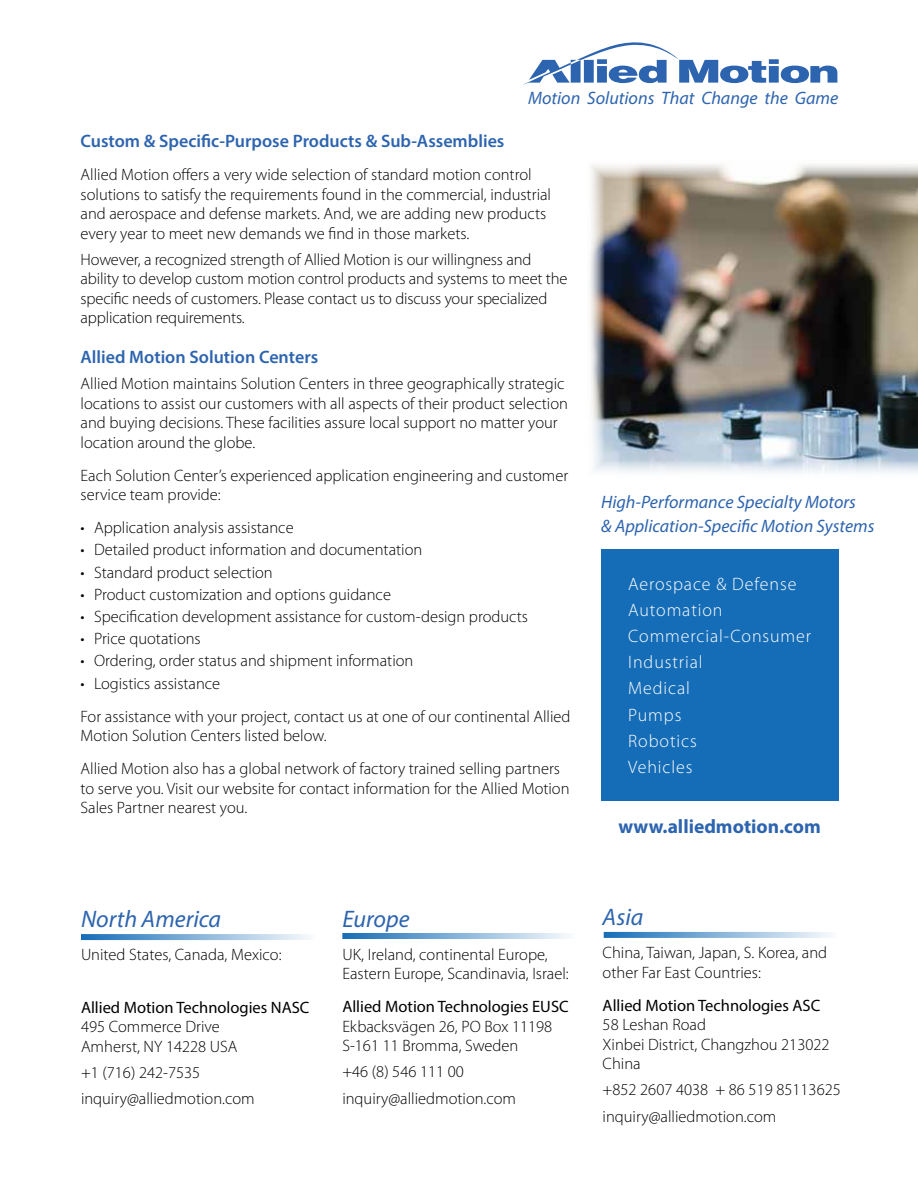
<style>
.page{position:relative;width:918px;height:1188px;background:#fff}
.page>*{position:absolute;margin:0;border:0;box-sizing:border-box;transform-origin:0 0}
.t1{font:italic 24px "Myriad Pro";color:#2d64af}
.t2{font:700 19.5px "Myriad Pro";color:#2d64af}
.t3{font:italic 18px/24px "Myriad Pro";color:#2d64af}
.t4{font:300 18px/26.2px "Myriad Pro";letter-spacing:.05em;color:#fff}
.t5{font:600 18px "Myriad Pro";color:#2d64af}
.t6{font:300 16.5px/19.5px "Myriad Pro";color:#000}
.t7{font:16.5px "Myriad Pro";color:#000}
</style>
<div class="page">
<div style="left:601px;top:549px;width:238px;height:251px;background:#166db7"></div>
<img style="left:590px;top:164px;width:328px;height:309px">
<svg style="left:523px;top:42px;width:314px;height:43px"></svg>
<svg style="left:81px;top:934px;width:228px;height:6px"></svg>
<svg style="left:342px;top:933px;width:227px;height:6px"></svg>
<svg style="left:604px;top:932px;width:227px;height:6px"></svg>
<p class="t3" style="left:528px;top:86px;width:312px">Motion Solutions That Change the Game</p>
<p class="t5" style="left:81px;top:130px;width:425px">Custom &amp; Specific-Purpose Products &amp; Sub-Assemblies</p>
<p class="t6" style="left:81px;top:165px;width:472px">Allied Motion offers a very wide selection of standard motion control solutions to satisfy the requirements found in the commercial, industrial and aerospace and defense markets. And, we are adding new products every year to meet new demands we find in those markets.</p>
<p class="t6" style="left:81px;top:249px;width:489px">However, a recognized strength of Allied Motion is our willingness and ability to develop custom motion control products and systems to meet the specific needs of customers. Please contact us to discuss your specialized application requirements.</p>
<p class="t5" style="left:81px;top:346px;width:239px">Allied Motion Solution Centers</p>
<p class="t6" style="left:81px;top:374px;width:489px">Allied Motion maintains Solution Centers in three geographically strategic locations to assist our customers with all aspects of their product selection and buying decisions. These facilities assure local support no matter your location around the globe.</p>
<p class="t6" style="left:81px;top:465px;width:489px">Each Solution Center’s experienced application engineering and customer service team provide:</p>
<p class="t6" style="left:81px;top:518px;width:215px">• Application analysis assistance</p>
<p class="t6" style="left:81px;top:540px;width:343px">• Detailed product information and documentation</p>
<p class="t6" style="left:81px;top:562px;width:194px">• Standard product selection</p>
<p class="t6" style="left:81px;top:584px;width:312px">• Product customization and options guidance</p>
<p class="t6" style="left:81px;top:607px;width:449px">• Specification development assistance for custom-design products</p>
<p class="t6" style="left:81px;top:629px;width:122px">• Price quotations</p>
<p class="t6" style="left:81px;top:651px;width:334px">• Ordering, order status and shipment information</p>
<p class="t6" style="left:81px;top:666px;width:491px;line-height:33px">• Logistics assistance<br>For assistance with your project, contact us at one of our continental Allied</p>
<p class="t6" style="left:81px;top:719px;width:481px;line-height:33px">Motion Solution Centers listed below.<br>Allied Motion also has a global network of factory trained selling partners</p>
<p class="t6" style="left:81px;top:778px;width:491px">to serve you. Visit our website for contact information for the Allied Motion<br>Sales Partner nearest you.</p>
<h1 class="t1" style="left:81px;top:904px;width:142px">North America</h1>
<p class="t6" style="left:81px;top:945px;width:202px">United States, Canada, Mexico:</p>
<p class="t7" style="left:81px;top:997px;width:230px">Allied Motion Technologies NASC</p>
<p class="t6" style="left:81px;top:1017px;width:158px">495 Commerce Drive<br>Amherst, NY 14228 USA</p>
<p class="t6" style="left:81px;top:1059px;width:175px;line-height:26.2px">+1 (716) 242-7535 inquiry@alliedmotion.com</p>
<h1 class="t1" style="left:342px;top:904px;width:69px">Europe</h1>
<p class="t6" style="left:342px;top:944px;width:228px">UK, Ireland, continental Europe,<br>Eastern Europe, Scandinavia, Israel:</p>
<p class="t7" style="left:342px;top:996px;width:228px">Allied Motion Technologies EUSC</p>
<p class="t6" style="left:342px;top:1016px;width:211px">Ekbacksvägen 26, PO Box 11198<br>S-161 11 Bromma, Sweden</p>
<p class="t6" style="left:342px;top:1059px;width:175px;line-height:26.2px">+46 (8) 546 111 00 inquiry@alliedmotion.com</p>
<p class="t3" style="left:601px;top:489px;width:275px">High-Performance Specialty Motors<br>&amp; Application-Specific Motion Systems</p>
<p class="t4" style="left:628px;top:570px;width:185px">Aerospace &amp; Defense<br>Automation<br>Commercial-Consumer<br>Industrial<br>Medical<br>Pumps<br>Robotics<br>Vehicles</p>
<p class="t2" style="left:618px;top:814px;width:204px">www.alliedmotion.com</p>
<h1 class="t1" style="left:603px;top:902px;width:42px">Asia</h1>
<p class="t6" style="left:603px;top:943px;width:226px">China, Taiwan, Japan, S. Korea, and other Far East Countries:</p>
<p class="t7" style="left:603px;top:995px;width:219px">Allied Motion Technologies ASC</p>
<p class="t6" style="left:603px;top:1015px;width:228px">58 Leshan Road<br>Xinbei District, Changzhou 213022<br>China</p>
<p class="t6" style="left:603px;top:1077px;width:240px;line-height:26.2px">+852 2607 4038 + 86 519 85113625 inquiry@alliedmotion.com</p>
</div>
